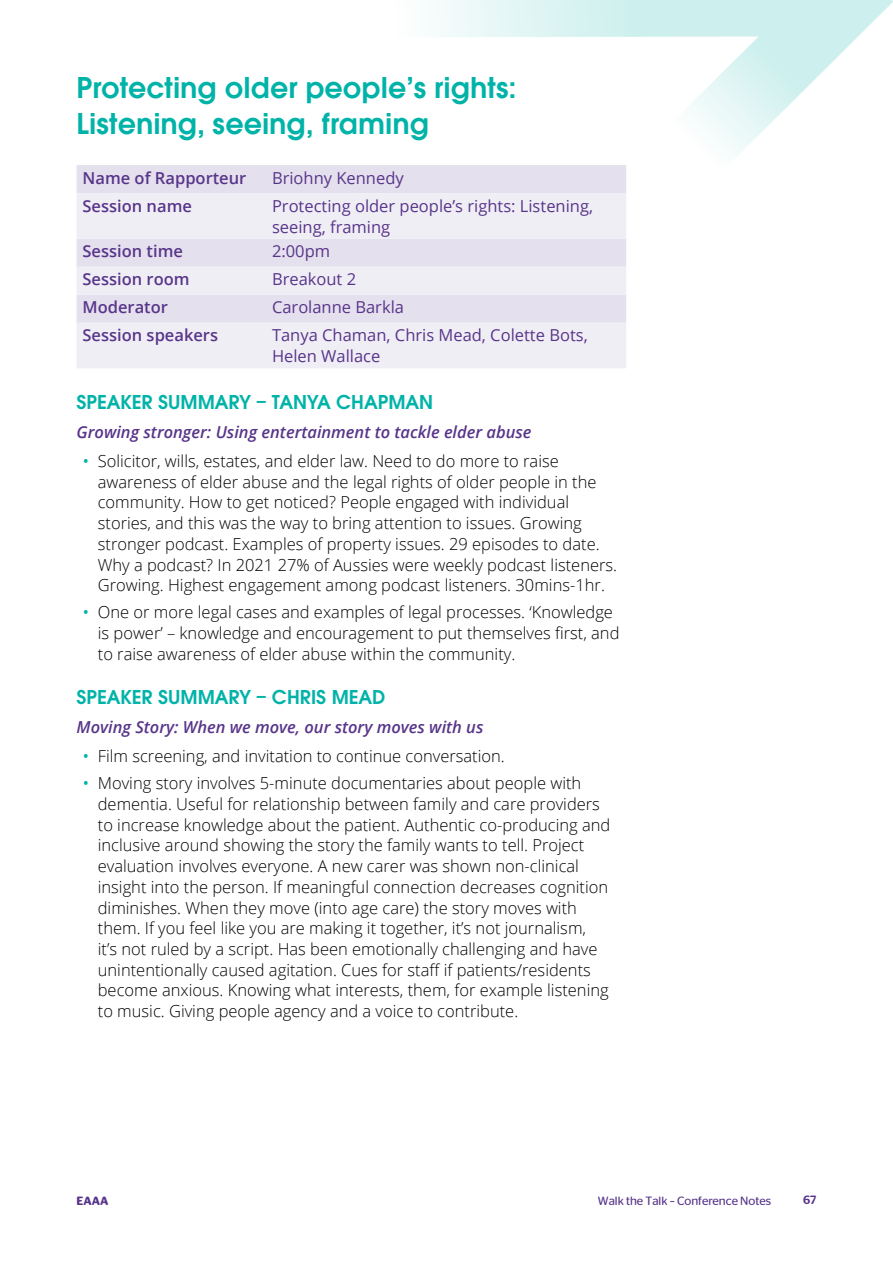
<style>
.page{position:relative;width:893px;height:1263px;background:#fff}
.page>*{position:absolute;margin:0;border:0;box-sizing:border-box;transform-origin:0 0}
.t1{font:600 31.5px/36px "Avant Gard EF";color:#00b3a8}
.t2{font:600 21px "Avant Gard EF";color:#00b3a8}
.t3{font:300 16.5px/20.7px "Open Sans";color:#000}
.t4{font:16.5px/21px "Open Sans";color:#58358a}
.t5{font:italic 600 16.5px "Open Sans";color:#58358a}
.t6{font:600 16.5px "Open Sans";color:#58358a}
.t7{font:12px "Stag Sans Round";color:#58358a}
.t8{font:600 12px "Stag Sans Round";color:#58358a}
.t9{font:500 12px "Stag Sans Round";color:#58358a}
.s1{font-weight:400;color:#00b3a8}
</style>
<div class="page">
<svg style="left:627px;top:0;width:266px;height:40px;background:#d2f1ef"></svg>
<svg style="left:438px;top:0;width:189px;height:37px;background:#e0f5f4"></svg>
<svg style="left:689px;top:40px;width:165px;height:115px"></svg>
<div style="left:77px;top:165px;width:549px;height:28px;background:#e5e0ed"></div>
<svg style="left:77px;top:193px;width:549px;height:175px;background:#ece9f2"></svg>
<h1 class="t1" style="left:77px;top:69px;width:441px">Protecting older people’s rights:<br>Listening, seeing, framing</h1>
<p class="t6" style="left:83px;top:166px;width:165px">Name of Rapporteur</p>
<p class="t4" style="left:272px;top:167px;width:133px">Briohny Kennedy</p>
<p class="t6" style="left:83px;top:194px;width:111px">Session name</p>
<p class="t4" style="left:272px;top:195px;width:323px">Protecting older people’s rights: Listening, seeing, framing</p>
<p class="t6" style="left:83px;top:240px;width:102px">Session time</p>
<p class="t4" style="left:272px;top:240px;width:60px">2:00pm</p>
<p class="t6" style="left:83px;top:268px;width:109px">Session room</p>
<p class="t4" style="left:272px;top:268px;width:86px">Breakout 2</p>
<p class="t6" style="left:83px;top:296px;width:87px">Moderator</p>
<p class="t4" style="left:272px;top:296px;width:134px">Carolanne Barkla</p>
<p class="t6" style="left:83px;top:324px;width:137px">Session speakers</p>
<p class="t4" style="left:272px;top:324px;width:317px">Tanya Chaman, Chris Mead, Colette Bots,<br>Helen Wallace</p>
<p class="t2" style="left:77px;top:389px;width:358px">SPEAKER SUMMARY – TANYA CHAPMAN</p>
<p class="t5" style="left:77px;top:420px;width:457px">Growing stronger: Using entertainment to tackle elder abuse</p>
<p class="t3" style="left:98px;top:450px;width:521px;text-indent:-15px"><span class="s1">•</span> Solicitor, wills, estates, and elder law. Need to do more to raise awareness of elder abuse and the legal rights of older people in the community. How to get noticed? People engaged with individual stories, and this was the way to bring attention to issues. Growing stronger podcast. Examples of property issues. 29 episodes to date.<br>Why a podcast? In 2021 27% of Aussies were weekly podcast listeners.<br>Growing. Highest engagement among podcast listeners. 30mins-1hr.</p>
<p class="t3" style="left:98px;top:602px;width:523px;text-indent:-15px"><span class="s1">•</span> One or more legal cases and examples of legal processes. ‘Knowledge is power’ – knowledge and encouragement to put themselves first, and to raise awareness of elder abuse within the community.</p>
<p class="t2" style="left:77px;top:684px;width:310px">SPEAKER SUMMARY – CHRIS MEAD</p>
<p class="t5" style="left:77px;top:716px;width:408px">Moving Story: When we move, our story moves with us</p>
<p class="t3" style="left:83px;top:745px;width:423px"><span class="s1">•</span> Film screening, and invitation to continue conversation.</p>
<p class="t3" style="left:98px;top:772px;width:514px;text-indent:-15px"><span class="s1">•</span> Moving story involves 5-minute documentaries about people with dementia. Useful for relationship between family and care providers to increase knowledge about the patient. Authentic co-producing and inclusive around showing the story the family wants to tell. Project evaluation involves everyone. A new carer was shown non-clinical insight into the person. If meaningful connection decreases cognition diminishes. When they move (into age care) the story moves with them. If you feel like you are making it together, it’s not journalism,<br>it’s not ruled by a script. Has been emotionally challenging and have unintentionally caused agitation. Cues for staff if patients/residents become anxious. Knowing what interests, them, for example listening to music. Giving people agency and a voice to contribute.</p>
<p class="t8" style="left:77px;top:1194px;width:34px">EAAA</p>
<p class="t7" style="left:598px;top:1194px;width:175px">Walk the Talk – Conference Notes</p>
<p class="t9" style="left:803px;top:1193px;width:15px">67</p>
</div>
